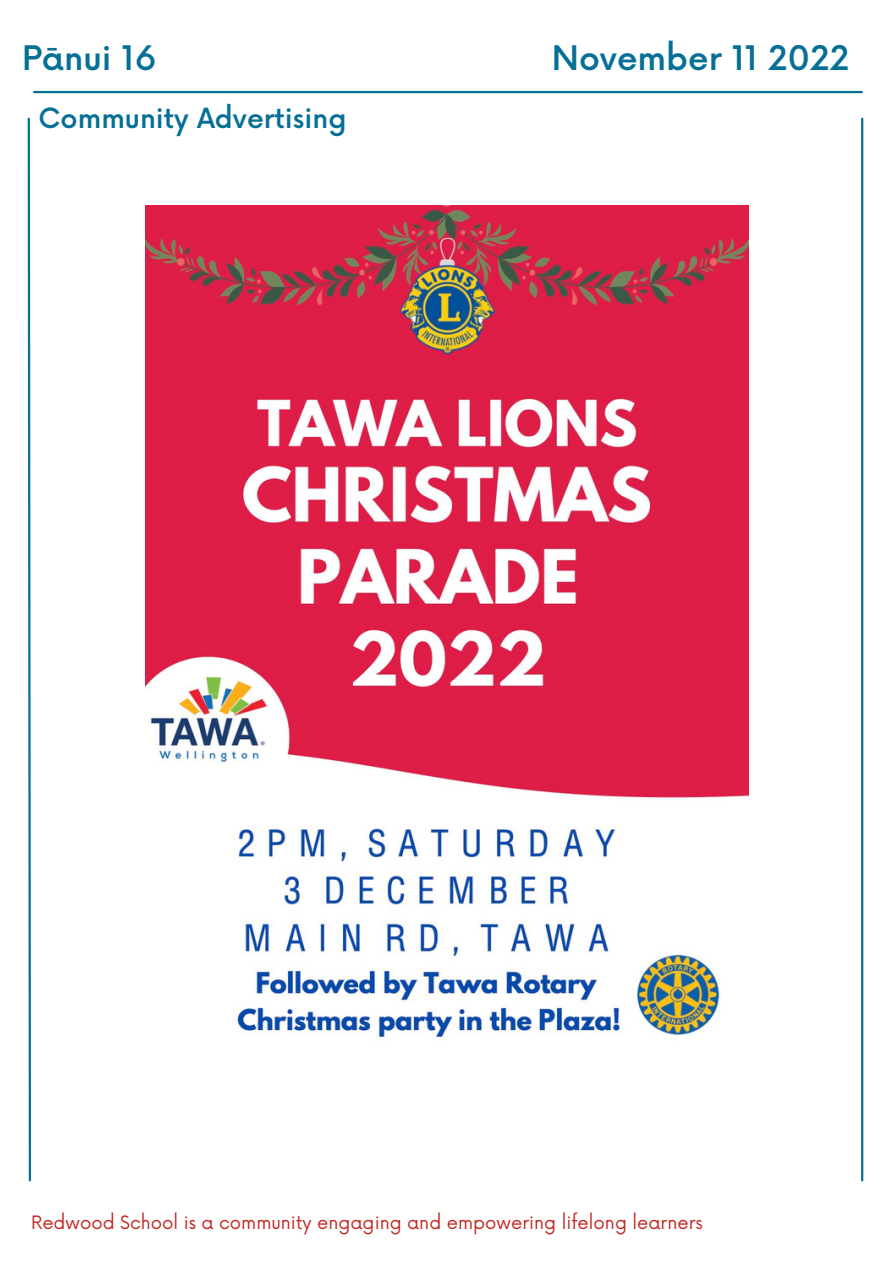
<style>
.page{position:relative;width:893px;height:1264px;background:#fff}
.page>*{position:absolute;margin:0;border:0;box-sizing:border-box;transform-origin:0 0}
.t1{font:500 33px "Now";color:#056f96}
.t2{font:500 27.15px "Now";color:#056f96}
.t3{font:18px "Now";color:#c12823}
</style>
<div class="page">
<hr style="left:34px;top:91px;width:827px;height:2px;background:#056f96">
<svg style="left:27px;top:117px;width:5px;height:1065px"></svg>
<hr style="left:861px;top:119px;width:2px;height:1061px;background:#056f96">
<img style="left:145px;top:205px;width:603px;height:833px">
<h1 class="t1" style="left:22px;top:41px;width:136px">Pānui 16</h1>
<h1 class="t1" style="left:552px;top:41px;width:299px">November 11 2022</h1>
<h2 class="t2" style="left:39px;top:103px;width:309px">Community Advertising</h2>
<p class="t3" style="left:31px;top:1212px;width:673px">Redwood School is a community engaging and empowering lifelong learners</p>
</div>
